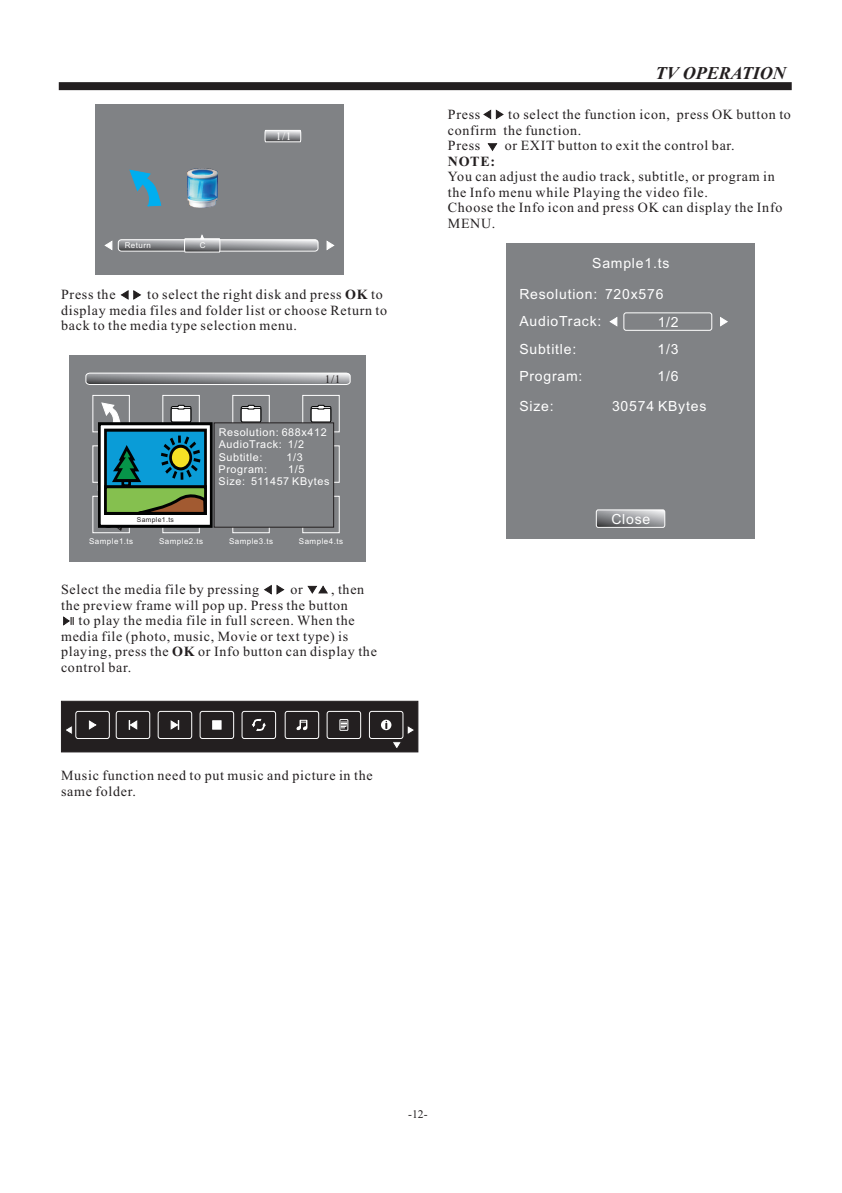
<style>
.page{position:relative;width:842px;height:1193px;background:#fff}
.page>*{position:absolute;margin:0;border:0;box-sizing:border-box;transform-origin:0 0}
.t1{font:italic 700 18px "Times New Roman";color:#231f20}
.t2{font:14px/15.6px "Times New Roman";letter-spacing:.05em;color:#231f20}
.t3{font:14px "Arial";letter-spacing:.055em;color:#fff}
.t4{font:700 14px "Times New Roman";color:#231f20}
.t5{font:11.6px "Times New Roman";color:#231f20}
.t6{font:11.4px "Times New Roman";color:#231f20}
.t7{font:11.4px "Times New Roman";color:#fff}
.t8{font:10.8px/12px "Arial";letter-spacing:.055em;color:#fff}
.t9{font:8px "Arial";letter-spacing:.055em;color:#fff}
.t10{font:6.8px "Arial";letter-spacing:.055em;color:#231f20}
.s1{font-weight:700}
</style>
<div class="page">
<div style="left:59px;top:82px;width:732px;height:8px;background:#231f20"></div>
<svg style="left:483px;top:110px;width:20px;height:9px"></svg>
<svg style="left:487px;top:143px;width:10px;height:8px"></svg>
<div style="left:506px;top:243px;width:248px;height:296px;background:#808285"></div>
<svg style="left:720px;top:317px;width:7px;height:9px"></svg>
<div style="left:623px;top:313px;width:88px;height:17px;border:1px solid #fff;border-radius:2px"></div>
<svg style="left:609px;top:317px;width:8px;height:9px"></svg>
<svg style="left:596px;top:510px;width:68px;height:17px"></svg>
<div style="left:595px;top:509px;width:69px;height:18px;border:1px solid #fff;border-radius:2px"></div>
<svg style="left:121px;top:290px;width:20px;height:10px"></svg>
<svg style="left:264px;top:585px;width:20px;height:9px"></svg>
<svg style="left:307px;top:586px;width:21px;height:8px"></svg>
<div style="left:69px;top:356px;width:297px;height:206px;background:#808285"></div>
<svg style="left:85px;top:373px;width:265px;height:12px"></svg>
<div style="left:162px;top:395px;width:37px;height:37px;border:1px solid #fff"></div>
<div style="left:162px;top:496px;width:37px;height:37px;border:1px solid #fff"></div>
<div style="left:232px;top:395px;width:37px;height:37px;border:1px solid #fff"></div>
<div style="left:232px;top:496px;width:37px;height:37px;border:1px solid #fff"></div>
<div style="left:302px;top:395px;width:37px;height:37px;border:1px solid #fff"></div>
<div style="left:302px;top:496px;width:37px;height:37px;border:1px solid #fff"></div>
<div style="left:92px;top:395px;width:37px;height:37px;border:1px solid #fff"></div>
<div style="left:92px;top:445px;width:37px;height:37px;border:1px solid #fff"></div>
<div style="left:92px;top:496px;width:37px;height:37px;border:1px solid #fff"></div>
<svg style="left:98px;top:422px;width:3px;height:106px"></svg>
<svg style="left:101px;top:402px;width:233px;height:129px"></svg>
<div style="left:95px;top:105px;width:249px;height:170px;background:#808285"></div>
<svg style="left:105px;top:241px;width:7px;height:9px"></svg>
<svg style="left:326px;top:241px;width:8px;height:9px"></svg>
<svg style="left:118px;top:240px;width:200px;height:11px"></svg>
<div style="left:118px;top:239px;width:200px;height:12px;border:1px solid #fff;border-radius:3px"></div>
<svg style="left:184px;top:235px;width:36px;height:17px"></svg>
<svg style="left:264px;top:130px;width:37px;height:12px"></svg>
<svg style="left:129px;top:170px;width:32px;height:37px"></svg>
<img style="left:187px;top:168px;width:31px;height:40px">
<svg style="left:63px;top:616px;width:11px;height:9px"></svg>
<svg style="left:61px;top:701px;width:357px;height:51px;background:#353132"></svg>
<p class="t9" style="left:125px;top:242px;width:28px">Return</p>
<p class="t9" style="left:200px;top:242px;width:7px">C</p>
<p class="t7" style="left:275px;top:132px;width:17px">1/1</p>
<p class="t2" style="left:61px;top:288px;width:327px;text-indent:86px">to select the right disk and press <span class="s1">OK</span> to display media files and folder list or choose Return to back to the media type selection menu.</p>
<p class="t2" style="left:61px;top:288px;width:56px">Press the</p>
<p class="t6" style="left:324px;top:375px;width:17px">1/1</p>
<p class="t8" style="left:218px;top:427px;width:109px">Resolution: 688x412<br>AudioTrack: 1/2<br>Subtitle:</p>
<p class="t8" style="left:286px;top:452px;width:18px">1/3</p>
<p class="t10" style="left:137px;top:517px;width:39px">Sample1.ts</p>
<p class="t8" style="left:218px;top:464px;width:112px;text-indent:70px">1/5<br>Size: 511457 KBytes</p>
<p class="t8" style="left:218px;top:464px;width:50px">Program:</p>
<p class="t9" style="left:89px;top:538px;width:46px">Sample1.ts</p>
<p class="t9" style="left:159px;top:538px;width:46px">Sample2.ts</p>
<p class="t9" style="left:229px;top:538px;width:46px">Sample3.ts</p>
<p class="t9" style="left:299px;top:538px;width:46px">Sample4.ts</p>
<p class="t2" style="left:61px;top:583px;width:304px;text-indent:270px">, then the preview frame will pop up. Press the button</p>
<p class="t2" style="left:61px;top:614px;width:317px;text-indent:18px">to play the media file in full screen. When the media file (photo, music, Movie or text type) is playing, press the <span class="s1">OK</span> or Info button can display the control bar.</p>
<p class="t2" style="left:61px;top:583px;width:199px">Select the media file by pressing</p>
<p class="t2" style="left:290px;top:583px;width:14px">or</p>
<p class="t2" style="left:61px;top:769px;width:313px">Music function need to put music and picture in the same folder.</p>
<p class="t1" style="left:655px;top:67px;width:132px">TV OPERATION</p>
<p class="t2" style="left:447px;top:108px;width:344px;text-indent:60px">to select the function icon, press OK button to confirm the function.<br>Press</p>
<p class="t2" style="left:447px;top:108px;width:34px">Press</p>
<p class="t2" style="left:504px;top:139px;width:231px">or EXIT button to exit the control bar.</p>
<p class="t4" style="left:447px;top:156px;width:49px">NOTE:</p>
<p class="t2" style="left:447px;top:170px;width:336px">You can adjust the audio track, subtitle, or program in the Info menu while Playing the video file.<br>Choose the Info icon and press OK can display the Info MENU.</p>
<p class="t3" style="left:592px;top:258px;width:79px">Sample1.ts</p>
<p class="t3" style="left:519px;top:289px;width:145px">Resolution: 720x576</p>
<p class="t3" style="left:519px;top:316px;width:83px">AudioTrack:</p>
<p class="t3" style="left:657px;top:316px;width:23px">1/2</p>
<p class="t3" style="left:519px;top:343px;width:58px">Subtitle:</p>
<p class="t3" style="left:657px;top:343px;width:23px">1/3</p>
<p class="t3" style="left:519px;top:371px;width:65px">Program:</p>
<p class="t3" style="left:657px;top:371px;width:23px">1/6</p>
<p class="t3" style="left:519px;top:401px;width:36px">Size:</p>
<p class="t3" style="left:611px;top:401px;width:96px">30574 KBytes</p>
<p class="t3" style="left:611px;top:513px;width:40px">Close</p>
<p class="t5" style="left:408px;top:1109px;width:21px">-12-</p>
</div>
